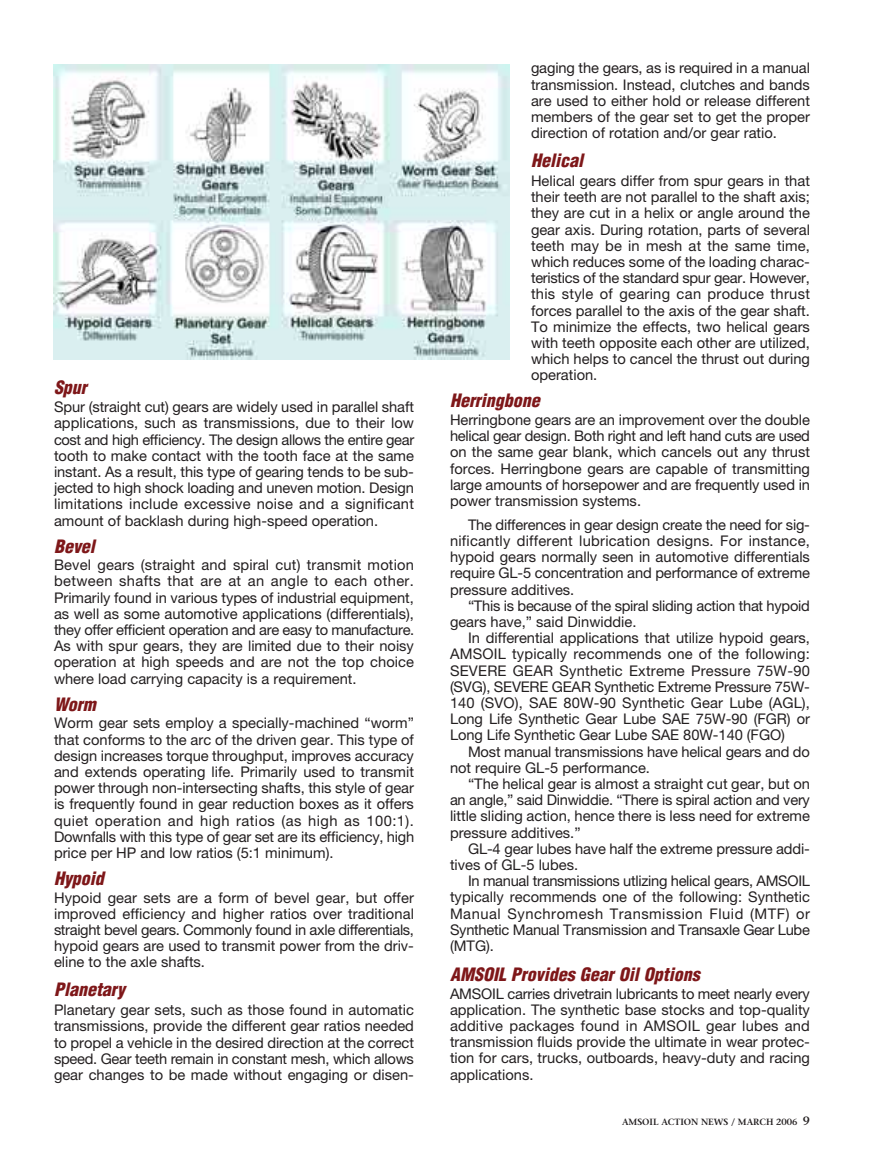
<style>
.page{position:relative;width:891px;height:1161px;background:#fff}
.page>*{position:absolute;margin:0;border:0;box-sizing:border-box;transform-origin:0 0}
.t1{font:italic 900 condensed 18px "Helvetica";color:#7e1719}
.t2{font:14.7px/16.2px "Helvetica Neue";color:#231f20;text-align:justify}
.t3{font:14.7px/16.2px "Helvetica Neue";letter-spacing:-.02em;color:#231f20}
.t4{font:600 9px "Stone Serif";color:#231f20}
.s1{font-size:12px}
</style>
<div class="page">
<img style="left:54px;top:64px;width:456px;height:296px">
<p class="t1" style="left:54px;top:381px;width:34px">Spur</p>
<p class="t2" style="left:54px;top:400px;width:362px">Spur (straight cut) gears are widely used in parallel shaft applications, such as transmissions, due to their low cost and high efficiency. The design allows the entire gear tooth to make contact with the tooth face at the same instant. As a result, this type of gearing tends to be sub&shy;jected to high shock loading and uneven motion. Design limitations include excessive noise and a significant amount of backlash during high-speed operation.</p>
<p class="t1" style="left:54px;top:539px;width:42px">Bevel</p>
<p class="t2" style="left:54px;top:558px;width:362px">Bevel gears (straight and spiral cut) transmit motion between shafts that are at an angle to each other.<br>Primarily found in various types of industrial equipment, as well as some automotive applications (differentials), they offer efficient operation and are easy to manufacture.<br>As with spur gears, they are limited due to their noisy operation at high speeds and are not the top choice where load carrying capacity is a requirement.</p>
<p class="t1" style="left:54px;top:697px;width:43px">Worm</p>
<p class="t2" style="left:54px;top:716px;width:362px">Worm gear sets employ a specially-machined “worm” that conforms to the arc of the driven gear. This type of design increases torque throughput, improves accuracy and extends operating life. Primarily used to transmit power through non-intersecting shafts, this style of gear is frequently found in gear reduction boxes as it offers quiet operation and high ratios (as high as 100:1).<br>Downfalls with this type of gear set are its efficiency, high price per HP and low ratios (5:1 minimum).</p>
<p class="t1" style="left:54px;top:871px;width:51px">Hypoid</p>
<p class="t2" style="left:54px;top:891px;width:362px">Hypoid gear sets are a form of bevel gear, but offer improved efficiency and higher ratios over traditional straight bevel gears. Commonly found in axle differentials, hypoid gears are used to transmit power from the driv&shy;eline to the axle shafts.</p>
<p class="t1" style="left:54px;top:982px;width:73px">Planetary</p>
<p class="t2" style="left:54px;top:1003px;width:362px">Planetary gear sets, such as those found in automatic transmissions, provide the different gear ratios needed to propel a vehicle in the desired direction at the correct speed. Gear teeth remain in constant mesh, which allows gear changes to be made without engaging or disen-</p>
<p class="t2" style="left:531px;top:62px;width:281px">gaging the gears, as is required in a manual transmission. Instead, clutches and bands are used to either hold or release different members of the gear set to get the proper direction of rotation and/or gear ratio.</p>
<p class="t1" style="left:531px;top:153px;width:54px">Helical</p>
<p class="t2" style="left:531px;top:174px;width:281px">Helical gears differ from spur gears in that their teeth are not parallel to the shaft axis; they are cut in a helix or angle around the gear axis. During rotation, parts of several teeth may be in mesh at the same time, which reduces some of the loading charac&shy;teristics of the standard spur gear. However, this style of gearing can produce thrust forces parallel to the axis of the gear shaft.<br>To minimize the effects, two helical gears with teeth opposite each other are utilized, which helps to cancel the thrust out during operation.</p>
<p class="t1" style="left:450px;top:394px;width:91px">Herringbone</p>
<p class="t2" style="left:450px;top:413px;width:362px">Herringbone gears are an improvement over the double helical gear design. Both right and left hand cuts are used on the same gear blank, which cancels out any thrust forces. Herringbone gears are capable of transmitting large amounts of horsepower and are frequently used in power transmission systems.</p>
<p class="t2" style="left:450px;top:518px;width:362px;text-indent:18px">The differences in gear design create the need for sig&shy;nificantly different lubrication designs. For instance, hypoid gears normally seen in automotive differentials require GL-5 concentration and performance of extreme pressure additives.</p>
<p class="t3" style="left:450px;top:599px;width:361px;text-indent:18px">“This is because of the spiral sliding action that hypoid gears have,” said Dinwiddie.</p>
<p class="t2" style="left:450px;top:631px;width:362px;text-indent:18px">In differential applications that utilize hypoid gears, AMSOIL typically recommends one of the following:<br>SEVERE GEAR Synthetic Extreme Pressure 75W-90 (SVG), SEVERE GEAR Synthetic Extreme Pressure 75W-140 (SVO), SAE 80W-90 Synthetic Gear Lube (AGL), Long Life Synthetic Gear Lube SAE 75W-90 (FGR) or Long Life Synthetic Gear Lube SAE 80W-140 (FGO)</p>
<p class="t2" style="left:450px;top:745px;width:361px;text-indent:18px">Most manual transmissions have helical gears and do not require GL-5 performance.</p>
<p class="t2" style="left:450px;top:777px;width:362px;text-indent:18px">“The helical gear is almost a straight cut gear, but on an angle,” said Dinwiddie. “There is spiral action and very little sliding action, hence there is less need for extreme pressure additives.”</p>
<p class="t2" style="left:450px;top:842px;width:361px;text-indent:18px">GL-4 gear lubes have half the extreme pressure addi&shy;tives of GL-5 lubes.</p>
<p class="t2" style="left:450px;top:874px;width:362px;text-indent:18px">In manual transmissions utlizing helical gears, AMSOIL typically recommends one of the following: Synthetic Manual Synchromesh Transmission Fluid (MTF) or Synthetic Manual Transmission and Transaxle Gear Lube (MTG).</p>
<p class="t1" style="left:450px;top:967px;width:251px">AMSOIL Provides Gear Oil Options</p>
<p class="t2" style="left:450px;top:987px;width:362px">AMSOIL carries drivetrain lubricants to meet nearly every application. The synthetic base stocks and top-quality additive packages found in AMSOIL gear lubes and transmission fluids provide the ultimate in wear protec&shy;tion for cars, trucks, outboards, heavy-duty and racing applications.</p>
<p class="t4" style="left:622px;top:1118px;width:189px">AMSOIL ACTION NEWS / MARCH 2006 <span class="s1">9</span></p>
</div>
